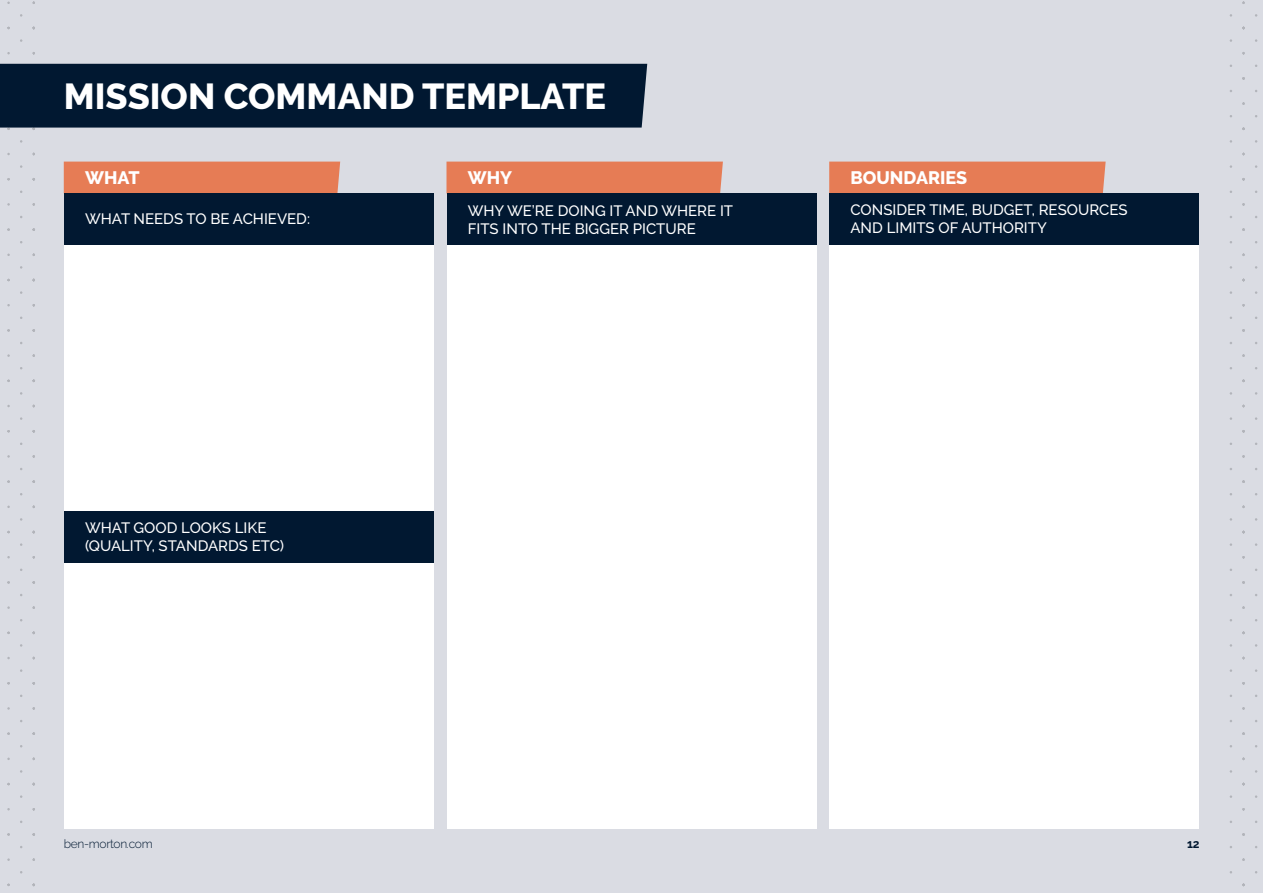
<style>
.page{position:relative;width:1263px;height:893px;background:#dadce3}
.page>*{position:absolute;margin:0;border:0;box-sizing:border-box;transform-origin:0 0}
.t1{font:800 36px "Raleway";color:#fff}
.t2{font:800 18px "Raleway";color:#fff}
.t3{font:500 15px/18px "Raleway";color:#fff}
.t4{font:300 12px "Raleway";letter-spacing:-.025em;color:#011831}
.t5{font:700 12px "Raleway";color:#011831}
</style>
<div class="page">
<div style="left:64px;top:244px;width:370px;height:267px;background:#fff"></div>
<div style="left:64px;top:562px;width:370px;height:267px;background:#fff"></div>
<div style="left:0;top:64px;width:647px;height:64px;background:#011831"></div>
<div style="left:829px;top:213px;width:370px;height:616px;background:#fff"></div>
<div style="left:446px;top:213px;width:370px;height:616px;background:#fff"></div>
<div style="left:64px;top:162px;width:276px;height:31px;background:#e67c55"></div>
<div style="left:446px;top:162px;width:277px;height:31px;background:#e67c55"></div>
<div style="left:829px;top:162px;width:277px;height:31px;background:#e67c55"></div>
<div style="left:64px;top:511px;width:370px;height:51px;background:#011831"></div>
<div style="left:829px;top:193px;width:370px;height:51px;background:#011831"></div>
<div style="left:446px;top:193px;width:370px;height:51px;background:#011831"></div>
<div style="left:64px;top:193px;width:370px;height:51px;background:#011831"></div>
<h1 class="t1" style="left:64px;top:76px;width:544px">MISSION COMMAND TEMPLATE</h1>
<p class="t2" style="left:85px;top:167px;width:56px">WHAT</p>
<p class="t2" style="left:468px;top:167px;width:46px">WHY</p>
<p class="t2" style="left:850px;top:167px;width:118px">BOUNDARIES</p>
<p class="t3" style="left:85px;top:210px;width:226px">WHAT NEEDS TO BE ACHIEVED:</p>
<p class="t3" style="left:85px;top:519px;width:201px">WHAT GOOD LOOKS LIKE (QUALITY, STANDARDS ETC)</p>
<p class="t3" style="left:468px;top:201px;width:267px">WHY WE’RE DOING IT AND WHERE IT<br>FITS INTO THE BIGGER PICTURE</p>
<p class="t3" style="left:850px;top:201px;width:279px">CONSIDER TIME, BUDGET, RESOURCES<br>AND LIMITS OF AUTHORITY</p>
<p class="t4" style="left:64px;top:836px;width:90px">ben-morton.com</p>
<p class="t5" style="left:1187px;top:837px;width:14px">12</p>
</div>
